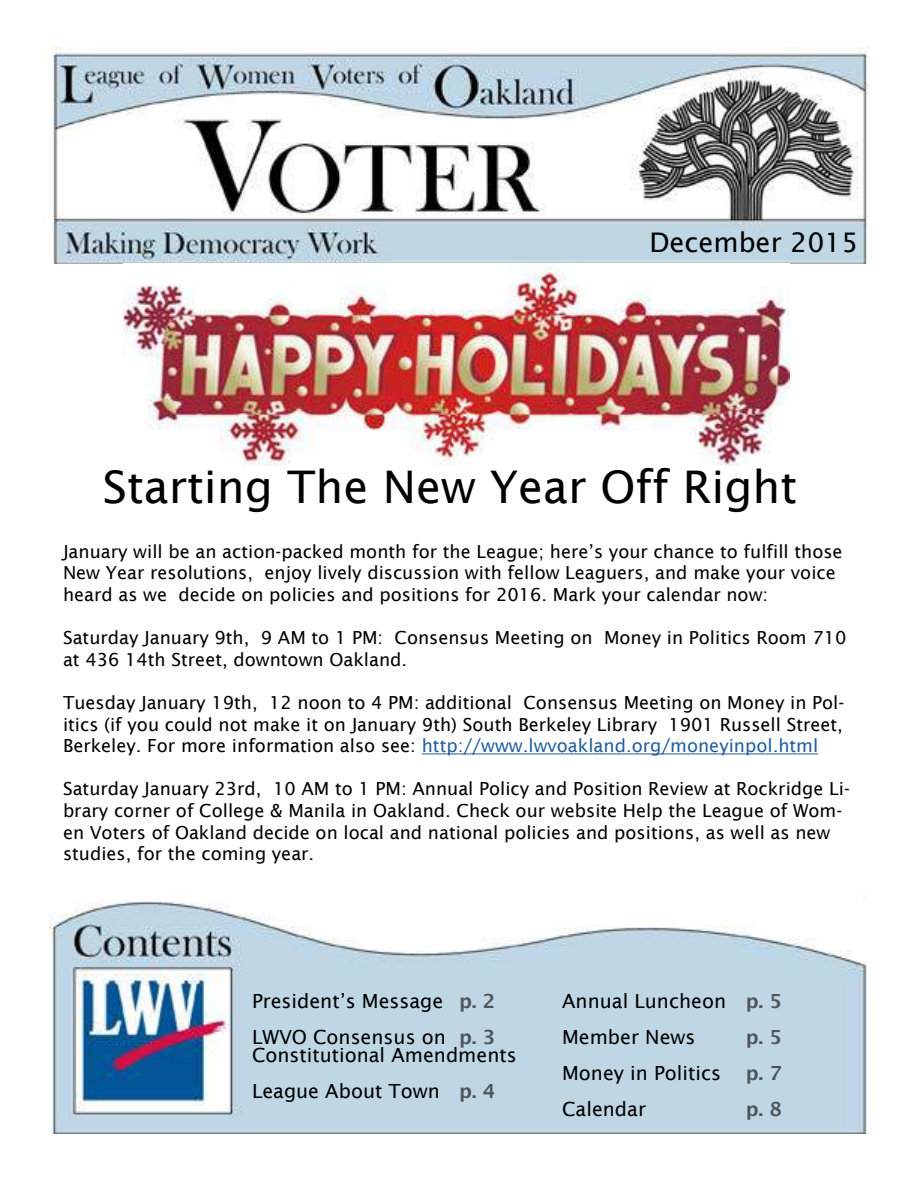
<style>
.page{position:relative;width:918px;height:1188px;background:#fff}
.page>*{position:absolute;margin:0;border:0;box-sizing:border-box;transform-origin:0 0}
.t1{font:45px "Lucida Sans";color:#000}
.t2{font:27px "Lucida Sans";color:#000}
.t3{font:19.5px/36px "Lucida Sans";color:#000}
.t4{font:600 19.5px/36px "Lucida Sans";color:#000}
.t5{font:18px/21.6px "Lucida Sans";color:#000}
.s1{color:#215e9e}
</style>
<div class="page">
<img style="left:53px;top:47px;width:815px;height:217px">
<img style="left:50px;top:901px;width:817px;height:233px">
<img style="left:124px;top:264px;width:665px;height:202px">
<hr style="left:422px;top:753px;width:396px;height:1px;background:#215e9e">
<h2 class="t2" style="left:649px;top:227px;width:211px">December 2015</h2>
<h1 class="t1" style="left:103px;top:461px;width:696px">Starting The New Year Off Right</h1>
<p class="t5" style="left:63px;top:541px;width:781px">January will be an action-packed month for the League; here’s your chance to fulfill those<br>New Year resolutions, enjoy lively discussion with fellow Leaguers, and make your voice heard as we decide on policies and positions for 2016. Mark your calendar now:</p>
<p class="t5" style="left:63px;top:627px;width:785px">Saturday January 9th, 9 AM to 1 PM: Consensus Meeting on Money in Politics Room 710 at 436 14th Street, downtown Oakland.</p>
<p class="t5" style="left:63px;top:692px;width:783px;text-align:justify">Tuesday January 19th, 12 noon to 4 PM: additional Consensus Meeting on Money in Pol&shy;itics (if you could not make it on January 9th) South Berkeley Library 1901 Russell Street, Berkeley. For more information also see: <span class="s1">http://www.lwvoakland.org/moneyinpol.html</span></p>
<p class="t5" style="left:63px;top:778px;width:789px">Saturday January 23rd, 10 AM to 1 PM: Annual Policy and Position Review at Rockridge Li&shy;brary corner of College &amp; Manila in Oakland. Check our website Help the League of Wom&shy;en Voters of Oakland decide on local and national policies and positions, as well as new studies, for the coming year.</p>
<p class="t3" style="left:252px;top:983px;width:195px">President’s Message<br>LWVO Consensus on</p>
<p class="t3" style="left:252px;top:1037px;width:266px">Constitutional Amendments<br>League About Town</p>
<p class="t4" style="left:459px;top:983px;width:38px">p. 2 p. 3</p>
<p class="t4" style="left:459px;top:1073px;width:38px">p. 4</p>
<p class="t3" style="left:562px;top:983px;width:165px">Annual Luncheon<br>Member News<br>Money in Politics<br>Calendar</p>
<p class="t4" style="left:746px;top:983px;width:38px;text-align:justify">p. 5 p. 5 p. 7 p. 8</p>
</div>
